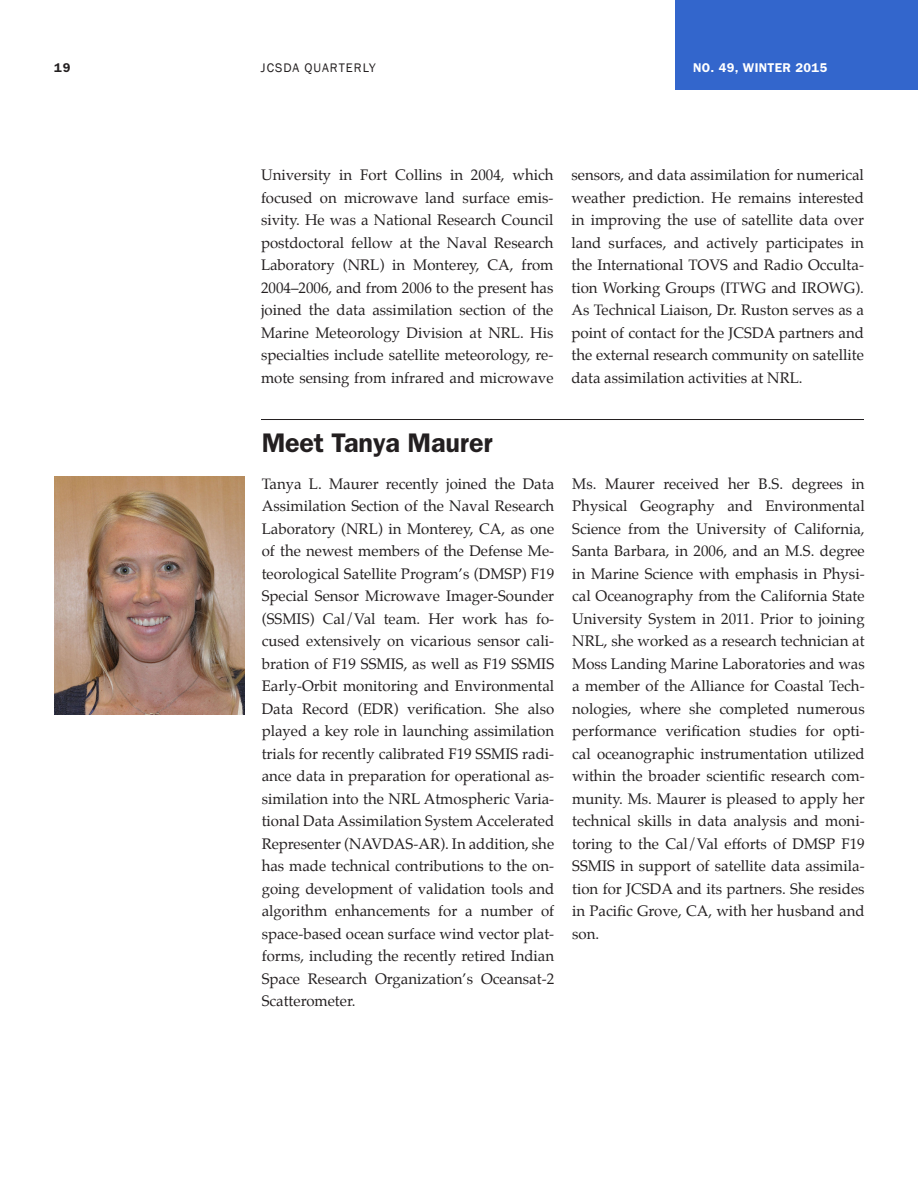
<style>
.page{position:relative;width:918px;height:1188px;background:#fff}
.page>*{position:absolute;margin:0;border:0;box-sizing:border-box;transform-origin:0 0}
.t1{font:600 27px "Franklin Gothic";letter-spacing:-.01em;color:#231f20}
.t2{font:15px/22.5px "Palatino";color:#231f20;text-align:justify}
.t3{font:600 12.75px "Franklin Gothic";letter-spacing:.025em;color:#fff}
.t4{font:12.75px "Franklin Gothic";letter-spacing:.08em;color:#231f20}
.t5{font:600 12.75px "Franklin Gothic";color:#231f20}
</style>
<div class="page">
<div style="left:675px;top:0;width:243px;height:90px;background:#36c"></div>
<img style="left:55px;top:477px;width:189px;height:237px">
<hr style="left:261px;top:419px;width:603px;height:1px;background:#231f20">
<p class="t5" style="left:54px;top:60px;width:18px">19</p>
<p class="t4" style="left:261px;top:60px;width:116px">JCSDA QUARTERLY</p>
<p class="t3" style="left:693px;top:60px;width:136px">NO. 49, WINTER 2015</p>
<p class="t2" style="left:261px;top:164px;width:294px">University in Fort Collins in 2004, which focused on microwave land surface emis&shy;sivity. He was a National Research Council postdoctoral fellow at the Naval Research Laboratory (NRL) in Monterey, CA, from 2004–2006, and from 2006 to the present has joined the data assimilation section of the Marine Meteorology Division at NRL. His specialties include satellite meteorology, re&shy;mote sensing from infrared and microwave</p>
<p class="t2" style="left:572px;top:164px;width:294px">sensors, and data assimilation for numerical weather prediction. He remains interested in improving the use of satellite data over land surfaces, and actively participates in the International TOVS and Radio Occulta&shy;tion Working Groups (ITWG and IROWG).<br>As Technical Liaison, Dr. Ruston serves as a point of contact for the JCSDA partners and the external research community on satellite data assimilation activities at NRL.</p>
<h2 class="t1" style="left:262px;top:427px;width:232px">Meet Tanya Maurer</h2>
<p class="t2" style="left:262px;top:472px;width:294px">Tanya L. Maurer recently joined the Data Assimilation Section of the Naval Research Laboratory (NRL) in Monterey, CA, as one of the newest members of the Defense Me&shy;teorological Satellite Program’s (DMSP) F19<br>Special Sensor Microwave Imager-Sounder (SSMIS) Cal/Val team. Her work has fo&shy;cused extensively on vicarious sensor cali&shy;bration of F19 SSMIS, as well as F19 SSMIS Early-Orbit monitoring and Environmental Data Record (EDR) verification. She also played a key role in launching assimilation trials for recently calibrated F19 SSMIS radi&shy;ance data in preparation for operational as&shy;similation into the NRL Atmospheric Varia&shy;tional Data Assimilation System Accelerated Representer (NAVDAS-AR). In addition, she has made technical contributions to the on&shy;going development of validation tools and algorithm enhancements for a number of space-based ocean surface wind vector plat&shy;forms, including the recently retired Indian Space Research Organization’s Oceansat-2<br>Scatterometer.</p>
<p class="t2" style="left:572px;top:472px;width:294px">Ms. Maurer received her B.S. degrees in Physical Geography and Environmental Science from the University of California, Santa Barbara, in 2006, and an M.S. degree in Marine Science with emphasis in Physi&shy;cal Oceanography from the California State University System in 2011. Prior to joining NRL, she worked as a research technician at Moss Landing Marine Laboratories and was a member of the Alliance for Coastal Tech&shy;nologies, where she completed numerous performance verification studies for opti&shy;cal oceanographic instrumentation utilized within the broader scientific research com&shy;munity. Ms. Maurer is pleased to apply her technical skills in data analysis and moni&shy;toring to the Cal/Val efforts of DMSP F19<br>SSMIS in support of satellite data assimila&shy;tion for JCSDA and its partners. She resides in Pacific Grove, CA, with her husband and son.</p>
</div>
